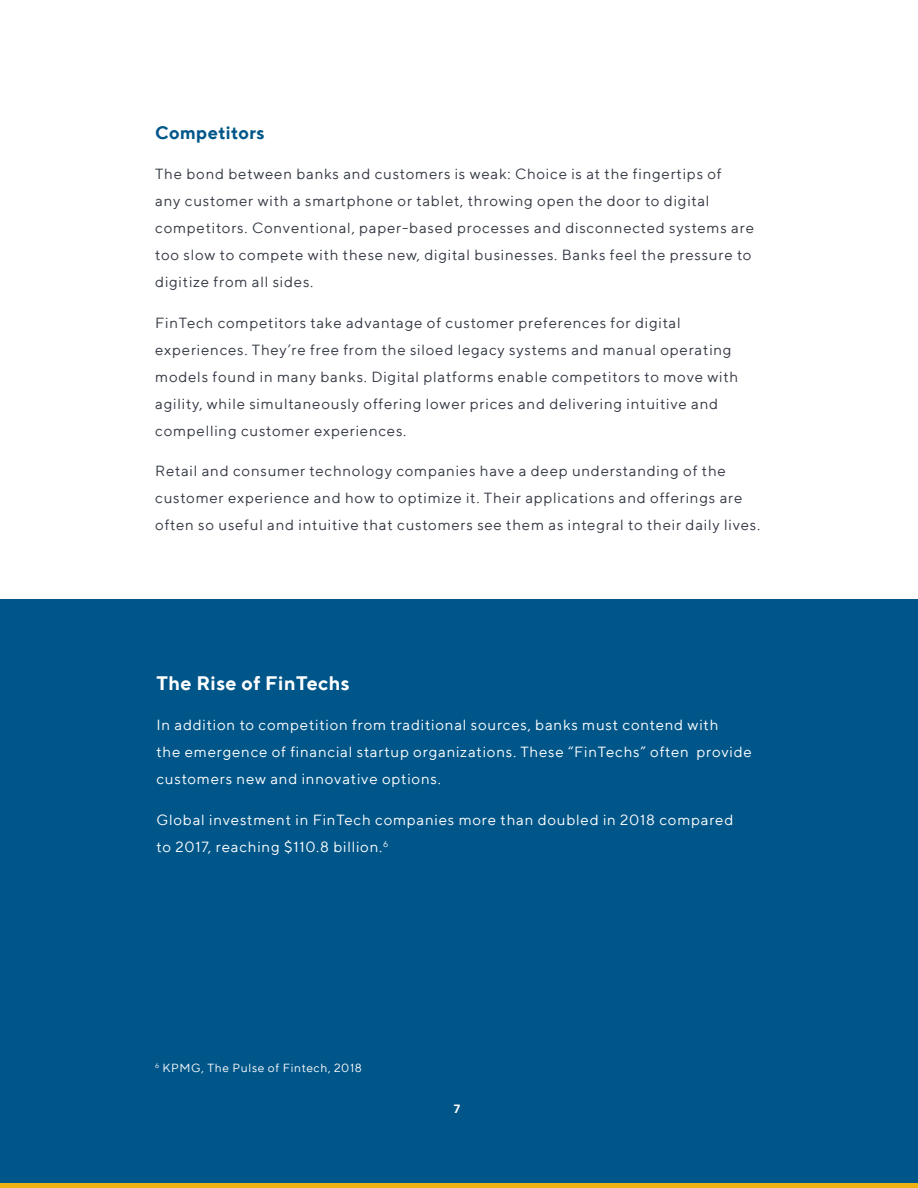
<style>
.page{position:relative;width:918px;height:1188px;background:#fff}
.page>*{position:absolute;margin:0;border:0;box-sizing:border-box;transform-origin:0 0}
.t1{font:700 19.5px "TT Norms";letter-spacing:.02em;color:#fff}
.t2{font:700 18px "TT Norms";letter-spacing:.02em;color:#005689}
.t3{font:15px/27px "TT Norms";letter-spacing:.05em;color:#323742}
.t4{font:15px/27px "TT Norms";letter-spacing:.05em;color:#fff}
.t5{font:12px "TT Norms";letter-spacing:.05em;color:#fff}
.t6{font:700 12px "TT Norms";color:#fff}
</style>
<div class="page">
<div style="left:0;top:600px;width:918px;height:588px;background:#005689"></div>
<div style="left:0;top:1183px;width:918px;height:5px;background:#eeb111"></div>
<p class="t2" style="left:155px;top:121px;width:111px">Competitors</p>
<p class="t3" style="left:155px;top:160px;width:600px">The bond between banks and customers is weak: Choice is at the fingertips of<br>any customer with a smartphone or tablet, throwing open the door to digital competitors. Conventional, paper-based processes and disconnected systems are too slow to compete with these new, digital businesses. Banks feel the pressure to digitize from all sides.</p>
<p class="t3" style="left:155px;top:309px;width:585px">FinTech competitors take advantage of customer preferences for digital experiences. They’re free from the siloed legacy systems and manual operating models found in many banks. Digital platforms enable competitors to move with agility, while simultaneously offering lower prices and delivering intuitive and compelling customer experiences.</p>
<p class="t3" style="left:155px;top:457px;width:607px">Retail and consumer technology companies have a deep understanding of the customer experience and how to optimize it. Their applications and offerings are often so useful and intuitive that customers see them as integral to their daily lives.</p>
<h1 class="t1" style="left:156px;top:671px;width:195px">The Rise of FinTechs</h1>
<p class="t4" style="left:156px;top:711px;width:597px">In addition to competition from traditional sources, banks must contend with<br>the emergence of financial startup organizations. These “FinTechs” often provide customers new and innovative options.</p>
<p class="t4" style="left:156px;top:806px;width:578px">Global investment in FinTech companies more than doubled in 2018 compared to 2017, reaching $110.8 billion.<sup>6</sup></p>
<p class="t5" style="left:155px;top:1060px;width:208px"><sup>6</sup> KPMG, The Pulse of Fintech, 2018</p>
<p class="t6" style="left:454px;top:1101px;width:8px">7</p>
</div>
